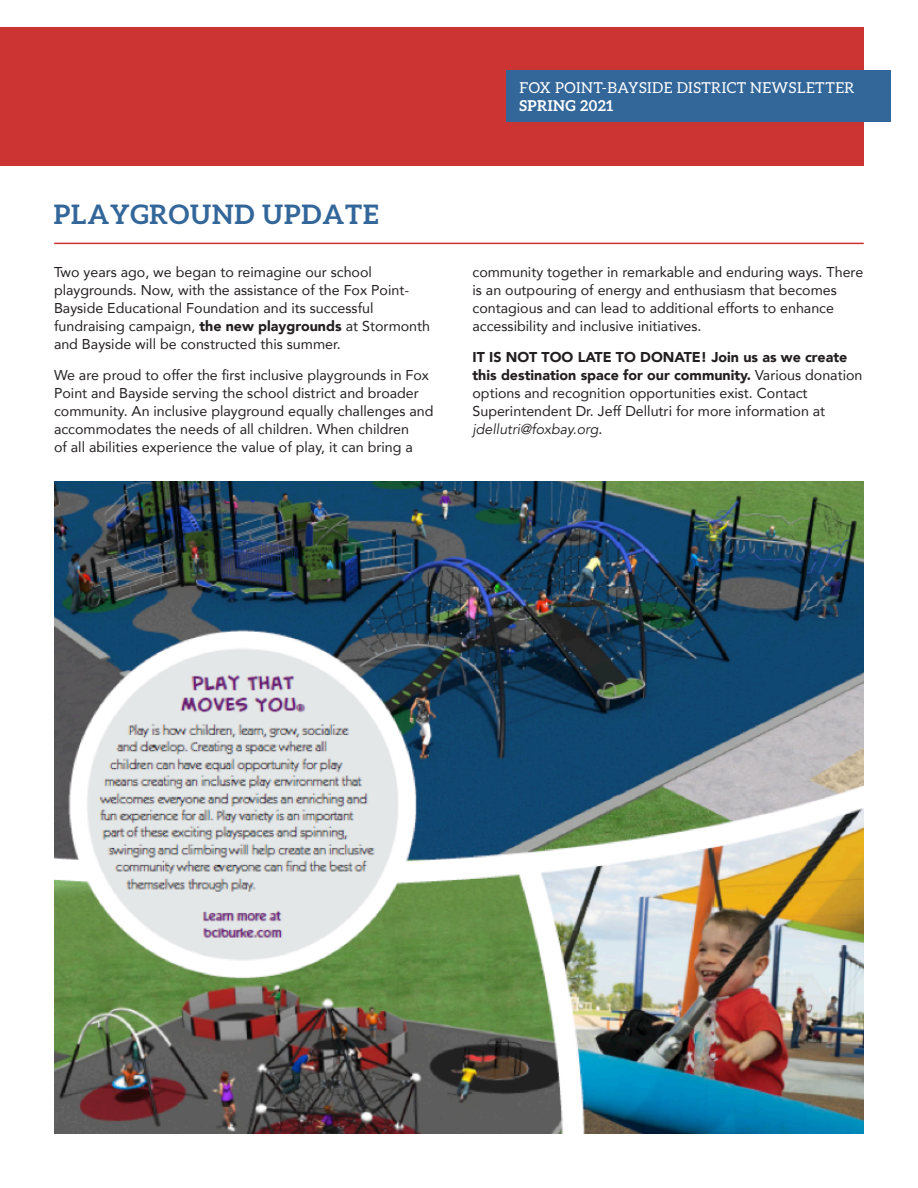
<style>
.page{position:relative;width:918px;height:1188px;background:#fff}
.page>*{position:absolute;margin:0;border:0;box-sizing:border-box;transform-origin:0 0}
.Paragraph_Texts{font:700 27px "Aleo";letter-spacing:.03em;color:#369}
.Address{font:15px "Aleo";letter-spacing:.03em;color:#fff}
.Address-2{font:700 15px "Aleo";letter-spacing:.03em;color:#fff}
.Paragraph_Texts-2{font:14.25px/18px "Avenir";color:#231f20}
.s1{font-weight:900}
.s2{font-style:italic}
</style>
<div class="page">
<div style="left:0;top:27px;width:864px;height:138px;background:#c33"></div>
<div style="left:507px;top:71px;width:384px;height:51px;background:#369"></div>
<hr style="left:55px;top:243px;width:808px;height:1px;background:#c33">
<img style="left:54px;top:482px;width:810px;height:652px">
<p class="Paragraph_Texts" style="left:54px;top:198px;width:326px">PLAYGROUND UPDATE</p>
<p class="Paragraph_Texts-2" style="left:54px;top:262px;width:378px">Two years ago, we began to reimagine our school playgrounds. Now, with the assistance of the Fox Point-Bayside Educational Foundation and its successful fundraising campaign, <span class="s1">the new playgrounds</span> at Stormonth and Bayside will be constructed this summer.</p>
<p class="Paragraph_Texts-2" style="left:54px;top:366px;width:381px">We are proud to offer the first inclusive playgrounds in Fox Point and Bayside serving the school district and broader community. An inclusive playground equally challenges and accommodates the needs of all children. When children<br>of all abilities experience the value of play, it can bring a</p>
<p class="Address" style="left:519px;top:79px;width:337px">FOX POINT-BAYSIDE DISTRICT NEWSLETTER</p>
<p class="Address-2" style="left:519px;top:97px;width:96px">SPRING 2021</p>
<p class="Paragraph_Texts-2" style="left:472px;top:262px;width:392px">community together in remarkable and enduring ways. There is an outpouring of energy and enthusiasm that becomes contagious and can lead to additional efforts to enhance accessibility and inclusive initiatives.</p>
<p class="Paragraph_Texts-2" style="left:472px;top:348px;width:392px"><span class="s1">IT IS NOT TOO LATE TO DONATE! Join us as we create this destination space for our community.</span> Various donation options and recognition opportunities exist. Contact Superintendent Dr. Jeff Dellutri for more information at <span class="s2">jdellutri@foxbay.org</span>.</p>
</div>
